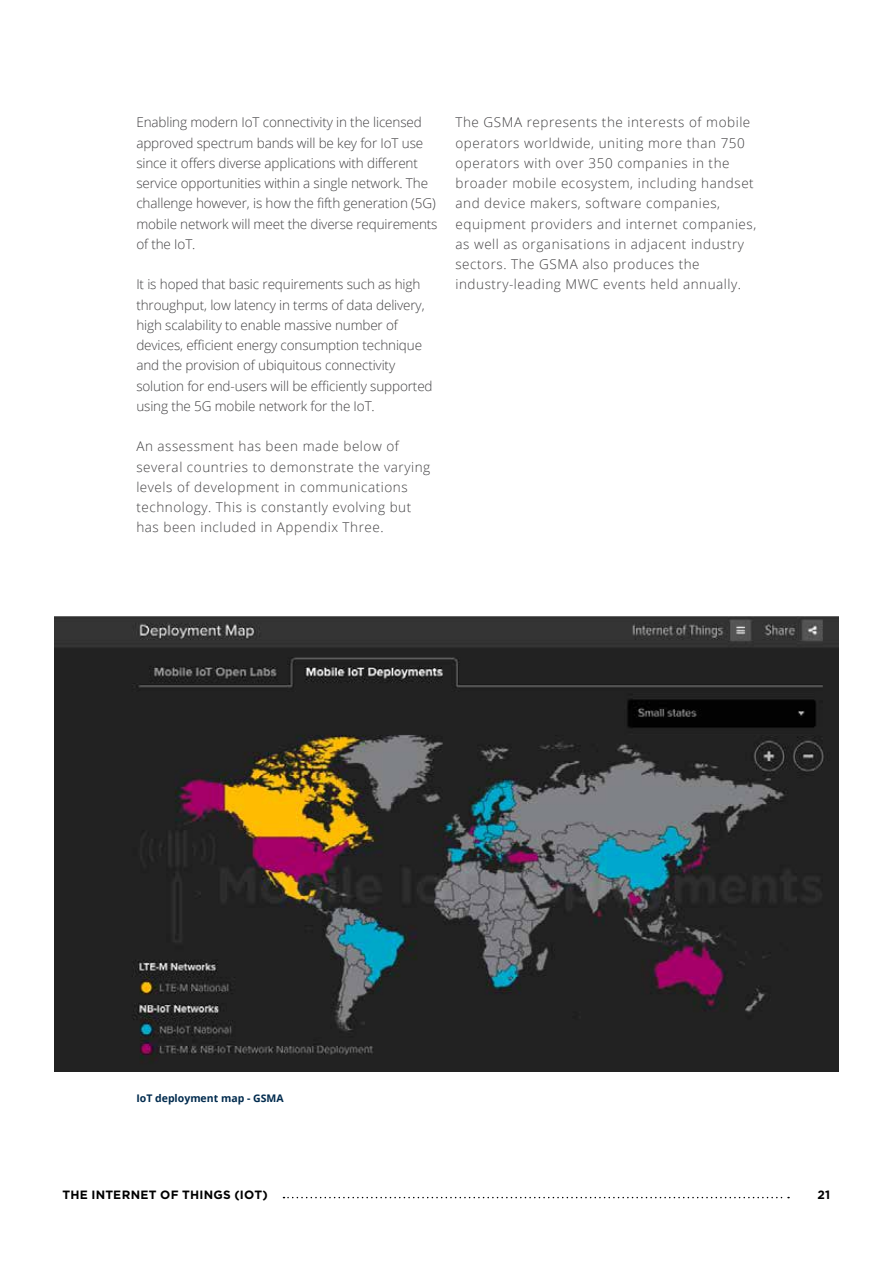
<style>
.page{position:relative;width:893px;height:1263px;background:#fff}
.page>*{position:absolute;margin:0;border:0;box-sizing:border-box;transform-origin:0 0}
.t1{font:300 13.5px/20.2px "Open Sans";letter-spacing:-.01em;color:#414042}
.t2{font:300 13.5px/20.2px "Open Sans";letter-spacing:.04em;color:#414042}
.t3{font:700 12px "Gotham";letter-spacing:.025em;color:#000}
.t4{font:700 10.5px "Open Sans";color:#002b4e}
</style>
<div class="page">
<svg style="left:283px;top:1197px;width:506px;height:1px"></svg>
<img style="left:54px;top:617px;width:785px;height:454px">
<p class="t1" style="left:136px;top:112px;width:303px">Enabling modern IoT connectivity in the licensed approved spectrum bands will be key for IoT use since it offers diverse applications with different service opportunities within a single network. The challenge however, is how the fifth generation (5G) mobile network will meet the diverse requirements of the IoT.</p>
<p class="t1" style="left:136px;top:274px;width:298px">It is hoped that basic requirements such as high throughput, low latency in terms of data delivery, high scalability to enable massive number of devices, efficient energy consumption technique and the provision of ubiquitous connectivity solution for end-users will be efficiently supported using the 5G mobile network for the IoT.</p>
<p class="t2" style="left:136px;top:436px;width:295px">An assessment has been made below of several countries to demonstrate the varying levels of development in communications technology. This is constantly evolving but has been included in Appendix Three.</p>
<p class="t2" style="left:455px;top:112px;width:302px">The GSMA represents the interests of mobile operators worldwide, uniting more than 750 operators with over 350 companies in the broader mobile ecosystem, including handset and device makers, software companies, equipment providers and internet companies, as well as organisations in adjacent industry sectors. The GSMA also produces the industry-leading MWC events held annually.</p>
<p class="t4" style="left:136px;top:1090px;width:149px">IoT deployment map - GSMA</p>
<p class="t3" style="left:62px;top:1186px;width:207px">THE INTERNET OF THINGS (IOT)</p>
<p class="t3" style="left:817px;top:1186px;width:14px">21</p>
</div>
